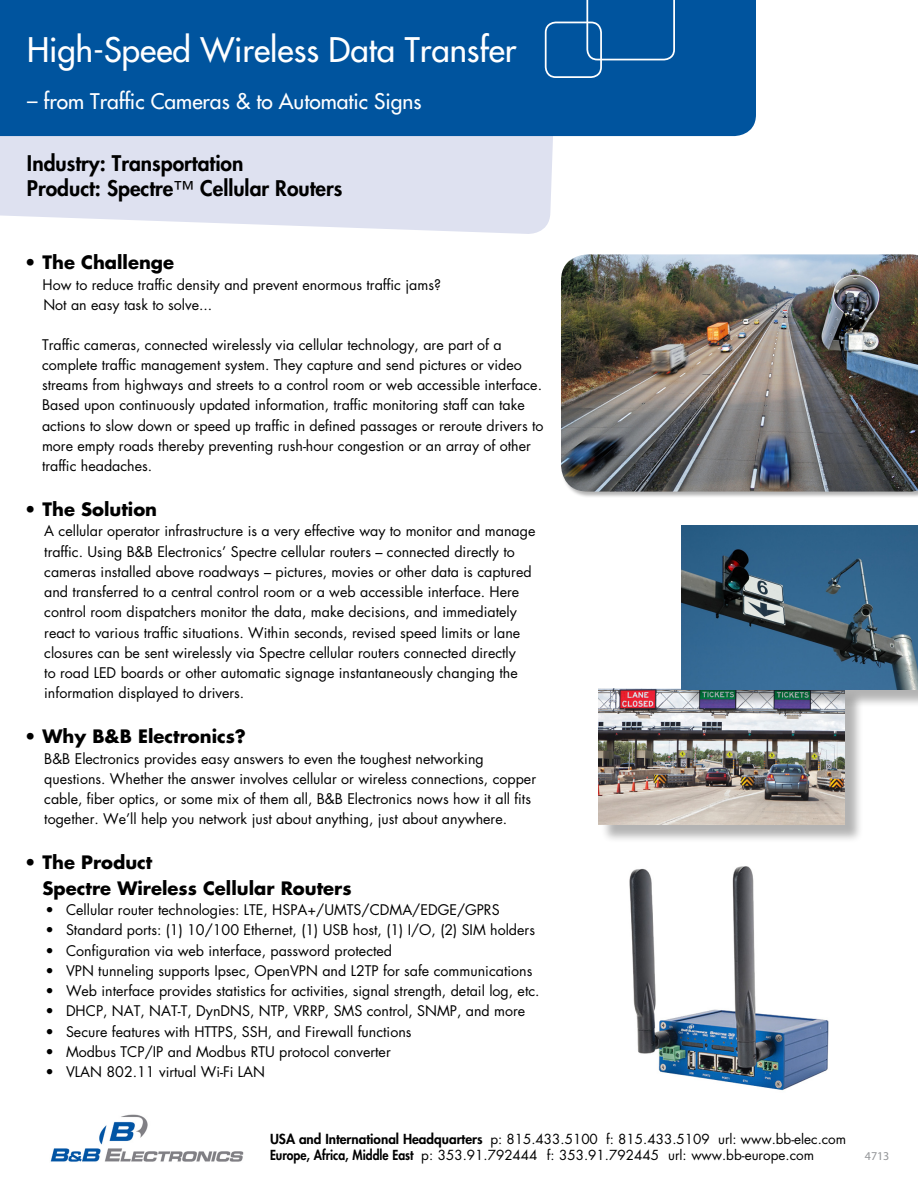
<style>
.page{position:relative;width:918px;height:1188px;background:#fff}
.page>*{position:absolute;margin:0;border:0;box-sizing:border-box;transform-origin:0 0}
.t1{font:33px "Futura";color:#fff}
.t2{font:800 21px/25.2px "Futura";color:#000}
.t3{font:21px "Futura";color:#fff}
.t4{font:700 18px/25.5px "Futura";color:#000}
.t5{font:14.25px/20.2px "Futura";color:#000}
.t6{font:13.5px/16.2px "Futura";color:#000}
.t7{font:12px "Myriad Pro";color:#939598}
.s1{font-family:"Helvetica Neue LT Std";font-weight:400;font-stretch:condensed}
.s2{font-weight:800}
</style>
<div class="page">
<svg style="left:0;top:136px;width:559px;height:98px;background:#e0e3f1"></svg>
<div style="left:0;top:0;width:756px;height:136px;background:#00549e"></div>
<div style="left:561px;top:254px;width:357px;height:244px;background:#000;opacity:.3"></div>
<img style="left:561px;top:254px;width:357px;height:238px">
<svg style="left:586px;top:0;width:89px;height:60px;background:#0f5ea3"></svg>
<div style="left:545px;top:22px;width:57px;height:56px;border:2px solid #fff;border-radius:10px"></div>
<img style="left:50px;top:1114px;width:194px;height:48px">
<div style="left:601px;top:690px;width:263px;height:154px;background:#000;opacity:.3"></div>
<img style="left:598px;top:688px;width:247px;height:137px">
<div style="left:683px;top:528px;width:235px;height:180px;background:#000;opacity:.3"></div>
<img style="left:681px;top:526px;width:237px;height:164px">
<img style="left:629px;top:866px;width:200px;height:225px">
<h1 class="t1" style="left:27px;top:29px;width:491px">High-Speed Wireless Data Transfer</h1>
<h2 class="t3" style="left:27px;top:87px;width:396px">– from Traffic Cameras &amp; to Automatic Signs</h2>
<h2 class="t2" style="left:27px;top:151px;width:317px">Industry: Transportation<br>Product: Spectre<span class="s1">™</span> Cellular Routers</h2>
<p class="t4" style="left:24px;top:249px;width:152px">• The Challenge</p>
<p class="t5" style="left:43px;top:274px;width:400px">How to reduce traffic density and prevent enormous traffic jams?<br>Not an easy task to solve...</p>
<p class="t5" style="left:42px;top:334px;width:503px">Traffic cameras, connected wirelessly via cellular technology, are part of a complete traffic management system. They capture and send pictures or video streams from highways and streets to a control room or web accessible interface.<br>Based upon continuously updated information, traffic monitoring staff can take actions to slow down or speed up traffic in defined passages or reroute drivers to more empty roads thereby preventing rush-hour congestion or an array of other traffic headaches.</p>
<p class="t4" style="left:24px;top:496px;width:135px">• The Solution</p>
<p class="t5" style="left:44px;top:521px;width:493px">A cellular operator infrastructure is a very effective way to monitor and manage traffic. Using B&amp;B Electronics’ Spectre cellular routers – connected directly to cameras installed above roadways – pictures, movies or other data is captured and transferred to a central control room or a web accessible interface. Here control room dispatchers monitor the data, make decisions, and immediately react to various traffic situations. Within seconds, revised speed limits or lane closures can be sent wirelessly via Spectre cellular routers connected directly<br>to road LED boards or other automatic signage instantaneously changing the information displayed to drivers.</p>
<p class="t4" style="left:24px;top:723px;width:223px">• Why B&amp;B Electronics?</p>
<p class="t5" style="left:44px;top:748px;width:493px">B&amp;B Electronics provides easy answers to even the toughest networking questions. Whether the answer involves cellular or wireless connections, copper cable, fiber optics, or some mix of them all, B&amp;B Electronics nows how it all fits together. We’ll help you network just about anything, just about anywhere.</p>
<p class="t4" style="left:43px;top:849px;width:311px;text-indent:-19px">• The Product<br>Spectre Wireless Cellular Routers</p>
<p class="t5" style="left:45px;top:900px;width:456px">• Cellular router technologies: LTE, HSPA+/UMTS/CDMA/EDGE/GPRS</p>
<p class="t5" style="left:45px;top:920px;width:491px">• Standard ports: (1) 10/100 Ethernet, (1) USB host, (1) I/O, (2) SIM holders</p>
<p class="t5" style="left:45px;top:940px;width:348px">• Configuration via web interface, password protected</p>
<p class="t5" style="left:45px;top:960px;width:488px">• VPN tunneling supports Ipsec, OpenVPN and L2TP for safe communications</p>
<p class="t5" style="left:45px;top:981px;width:496px">• Web interface provides statistics for activities, signal strength, detail log, etc.</p>
<p class="t5" style="left:45px;top:1001px;width:481px">• DHCP, NAT, NAT-T, DynDNS, NTP, VRRP, SMS control, SNMP, and more</p>
<p class="t5" style="left:45px;top:1021px;width:368px">• Secure features with HTTPS, SSH, and Firewall functions</p>
<p class="t5" style="left:45px;top:1041px;width:347px">• Modbus TCP/IP and Modbus RTU protocol converter</p>
<p class="t5" style="left:45px;top:1062px;width:221px">• VLAN 802.11 virtual Wi-Fi LAN</p>
<p class="t6" style="left:270px;top:1131px;width:578px"><span class="s2">USA and International Headquarters</span> p: 815.433.5100 f: 815.433.5109 url: www.bb-elec.com<br><span class="s2">Europe, Africa, Middle East</span> p: 353.91.792444 f: 353.91.792445 url: www.bb-europe.com</p>
<p class="t7" style="left:865px;top:1148px;width:26px">4713</p>
</div>
